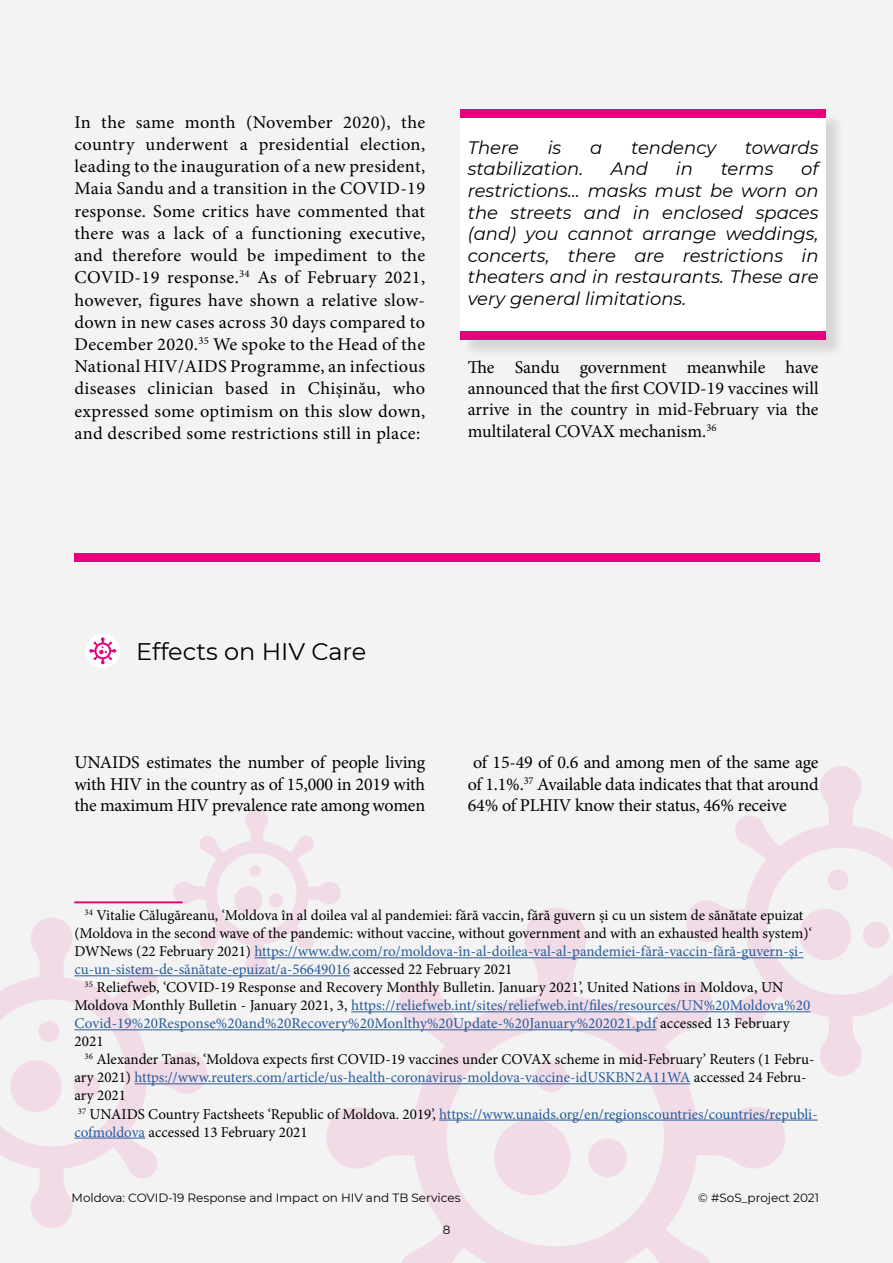
<style>
.page{position:relative;width:893px;height:1263px;background:#f3f3f3}
.page>*{position:absolute;margin:0;border:0;box-sizing:border-box;transform-origin:0 0}
.t1{font:24px "Montserrat";color:#000}
.t2{font:18px/22.2px "Minion Pro";letter-spacing:-.005em;color:#000;text-align:justify}
.t3{font:italic 18px/21.6px "Montserrat";color:#000;text-align:justify}
.t4{font:15px/18px "Minion Pro";color:#275b9b}
.t5{font:15px "Minion Pro";color:#000}
.t6{font:12px "Montserrat";color:#000}
.s1{color:#000}
</style>
<div class="page">
<svg style="left:692px;top:766px;width:201px;height:310px"></svg>
<div style="left:827px;top:869px;width:22px;height:21px;background:#f1dbe7;border-radius:50%"></div>
<div style="left:863px;top:922px;width:26px;height:26px;background:#f1dbe7;border-radius:50%"></div>
<div style="left:799px;top:909px;width:52px;height:51px;background:#f1dbe7;border-radius:50%"></div>
<svg style="left:0;top:917px;width:207px;height:311px"></svg>
<div style="left:38px;top:1021px;width:21px;height:21px;background:#f1dbe7;border-radius:50%"></div>
<div style="left:74px;top:1073px;width:26px;height:27px;background:#f1dbe7;border-radius:50%"></div>
<div style="left:10px;top:1060px;width:52px;height:52px;background:#f1dbe7;border-radius:50%"></div>
<svg style="left:325px;top:907px;width:460px;height:356px"></svg>
<div style="left:536px;top:1061px;width:31px;height:31px;background:#f1dbe7;border-radius:50%"></div>
<div style="left:588px;top:1138px;width:39px;height:39px;background:#f1dbe7;border-radius:50%"></div>
<div style="left:494px;top:1119px;width:76px;height:76px;background:#f1dbe7;border-radius:50%"></div>
<svg style="left:172px;top:809px;width:169px;height:169px"></svg>
<div style="left:250px;top:865px;width:11px;height:11px;background:#f1dbe7;border-radius:50%"></div>
<div style="left:269px;top:893px;width:14px;height:14px;background:#f1dbe7;border-radius:50%"></div>
<div style="left:234px;top:886px;width:28px;height:28px;background:#f1dbe7;border-radius:50%"></div>
<div style="left:463px;top:112px;width:382px;height:247px;background:#000;opacity:.12"></div>
<div style="left:460px;top:109px;width:366px;height:231px;background:#fff"></div>
<div style="left:460px;top:109px;width:366px;height:9px;background:#e6007d"></div>
<div style="left:460px;top:331px;width:366px;height:9px;background:#e6007d"></div>
<hr style="left:74px;top:901px;width:108px;height:2px;background:#e6007d">
<hr style="left:254px;top:957px;width:550px;height:1px;background:#275b9b">
<hr style="left:74px;top:975px;width:276px;height:1px;background:#275b9b">
<hr style="left:351px;top:1011px;width:459px;height:1px;background:#275b9b">
<hr style="left:74px;top:1029px;width:583px;height:1px;background:#275b9b">
<hr style="left:135px;top:1083px;width:555px;height:1px;background:#275b9b">
<div style="left:86px;top:633px;width:34px;height:35px;background:#fff;border-radius:50%"></div>
<svg style="left:89px;top:637px;width:27px;height:28px"></svg>
<div style="left:74px;top:553px;width:746px;height:9px;background:#e6007d"></div>
<hr style="left:439px;top:1120px;width:379px;height:1px;background:#275b9b">
<hr style="left:74px;top:1138px;width:71px;height:1px;background:#275b9b">
<p class="t2" style="left:74px;top:111px;width:352px">In the same month (November 2020), the country underwent a presidential election, leading to the inauguration of a new president, Maia Sandu and a transition in the COVID-19 response. Some critics have commented that there was a lack of a functioning executive, and therefore would be impediment to the COVID-19 response.<sup>34</sup> As of February 2021, however, figures have shown a relative slow&shy;down in new cases across 30 days compared to December 2020.<sup>35</sup> We spoke to the Head of the National HIV/AIDS Programme, an infectious diseases clinician based in Chișinău, who expressed some optimism on this slow down, and described some restrictions still in place:</p>
<p class="t3" style="left:468px;top:136px;width:53px">There</p>
<p class="t3" style="left:548px;top:136px;width:15px">is</p>
<p class="t3" style="left:590px;top:136px;width:14px">a</p>
<p class="t3" style="left:631px;top:136px;width:87px">tendency</p>
<p class="t3" style="left:745px;top:136px;width:75px">towards</p>
<p class="t3" style="left:468px;top:158px;width:117px">stabilization.</p>
<p class="t3" style="left:611px;top:158px;width:39px">And</p>
<p class="t3" style="left:676px;top:158px;width:19px">in</p>
<p class="t3" style="left:721px;top:158px;width:54px">terms</p>
<p class="t3" style="left:468px;top:158px;width:352px;text-indent:333px">of restrictions… masks must be worn on the streets and in enclosed spaces (and) you cannot arrange weddings, concerts, there are restrictions in theaters and in restaurants. These are very general limitations.</p>
<p class="t2" style="left:468px;top:357px;width:352px;line-height:21.1px">The Sandu government meanwhile have announced that the first COVID-19 vaccines will arrive in the country in mid-February via the multilateral COVAX mechanism.<sup>36</sup></p>
<h1 class="t1" style="left:136px;top:635px;width:232px">Effects on HIV Care</h1>
<p class="t2" style="left:74px;top:751px;width:352px;line-height:21.6px">UNAIDS estimates the number of people living with HIV in the country as of 15,000 in 2019 with the maximum HIV prevalence rate among women</p>
<p class="t2" style="left:468px;top:751px;width:352px;line-height:21.6px;text-indent:5px">of 15-49 of 0.6 and among men of the same age of 1.1%.<sup>37</sup> Available data indicates that that around 64% of PLHIV know their status, 46% receive</p>
<p class="t5" style="left:85px;top:905px;width:720px"><sup>34</sup> Vitalie Călugăreanu, ‘Moldova în al doilea val al pandemiei: fără vaccin, fără guvern și cu un sistem de sănătate epuizat</p>
<p class="t5" style="left:74px;top:923px;width:739px">(Moldova in the second wave of the pandemic: without vaccine, without government and with an exhausted health system)‘</p>
<p class="t4" style="left:74px;top:942px;width:731px"><span class="s1">DWNews (22 February 2021)</span> https://www.dw.com/ro/moldova-în-al-doilea-val-al-pandemiei-fără-vaccin-fără-guvern-și-</p>
<p class="t4" style="left:74px;top:960px;width:440px">cu-un-sistem-de-sănătate-epuizat/a-56649016 <span class="s1">accessed 22 February 2021</span></p>
<p class="t5" style="left:85px;top:977px;width:700px"><sup>35</sup> Reliefweb, ‘COVID-19 Response and Recovery Monthly Bulletin. January 2021’, United Nations in Moldova, UN</p>
<p class="t4" style="left:74px;top:996px;width:737px"><span class="s1">Moldova Monthly Bulletin - January 2021, 3,</span> https://reliefweb.int/sites/reliefweb.int/files/resources/UN%20Moldova%20</p>
<p class="t4" style="left:74px;top:1014px;width:717px">Covid-19%20Response%20and%20Recovery%20Monlthy%20Update-%20January%202021.pdf <span class="s1">accessed 13 February</span></p>
<p class="t5" style="left:74px;top:1031px;width:31px">2021</p>
<p class="t5" style="left:85px;top:1049px;width:731px"><sup>36</sup> Alexander Tanas, ‘Moldova expects first COVID-19 vaccines under COVAX scheme in mid-February’ Reuters (1 Febru-</p>
<p class="t4" style="left:74px;top:1068px;width:734px"><span class="s1">ary 2021)</span> https://www.reuters.com/article/us-health-coronavirus-moldova-vaccine-idUSKBN2A11WA <span class="s1">accessed 24 Febru-</span></p>
<p class="t5" style="left:74px;top:1085px;width:53px">ary 2021</p>
<p class="t4" style="left:74px;top:1105px;width:745px"><sup>37</sup> <span class="s1">UNAIDS Country Factsheets ‘Republic of Moldova. 2019’,</span> https://www.unaids.org/en/regionscountries/countries/republi&shy;cofmoldova <span class="s1">accessed 13 February 2021</span></p>
<p class="t6" style="left:72px;top:1189px;width:391px">Moldova: COVID-19 Response and Impact on HIV and TB Services</p>
<p class="t6" style="left:698px;top:1189px;width:122px">© #SoS_project 2021</p>
<p class="t6" style="left:443px;top:1222px;width:9px">8</p>
</div>
